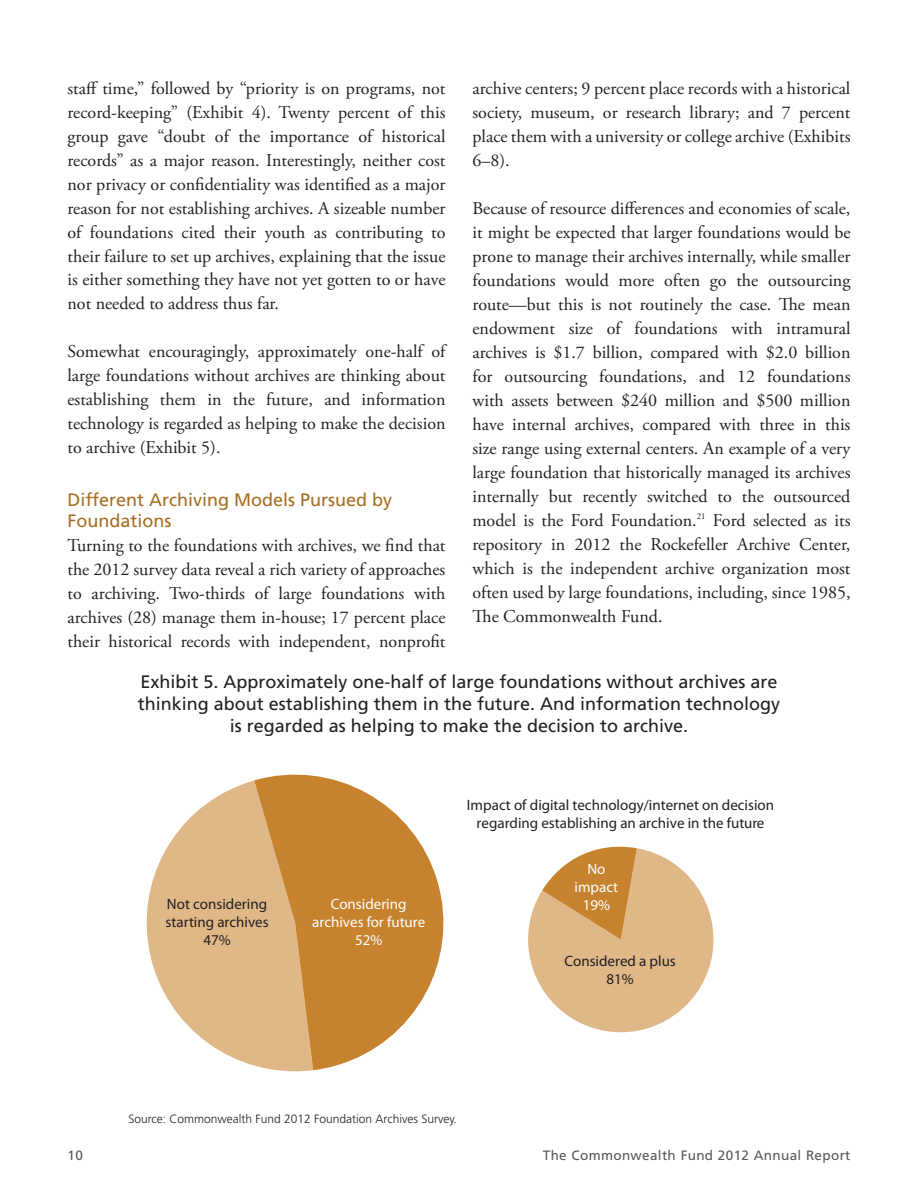
<style>
.page{position:relative;width:918px;height:1188px;background:#fff}
.page>*{position:absolute;margin:0;border:0;box-sizing:border-box;transform-origin:0 0}
.t1{font:18px/24px "Adobe Garamond Pro";color:#231f20;text-align:justify}
.t2{font:18px/21.6px "Frutiger LT Std";color:#231f20;text-align:center}
.t3{font:18px/21.6px "Frutiger LT Std";color:#a76e22}
.t4{font:15px/18px "Myriad Pro";color:#231f20;text-align:center}
.t5{font:15px/18px "Myriad Pro";color:#fff;text-align:center}
.t6{font:13.5px "Frutiger LT Std";letter-spacing:.025em;color:#57585a}
.t7{font:300 12px "Frutiger LT Std";color:#231f20}
</style>
<div class="page">
<svg style="left:146px;top:780px;width:167px;height:291px;fill:#e0b888"></svg>
<svg style="left:254px;top:774px;width:190px;height:296px;fill:#c6822d"></svg>
<svg style="left:528px;top:846px;width:186px;height:186px"></svg>
<p class="t1" style="left:68px;top:76px;width:380px">staff time,” followed by “priority is on programs, not record-keeping” (Exhibit 4). Twenty percent of this group gave “doubt of the importance of historical records” as a major reason. Interestingly, neither cost nor privacy or confidentiality was identified as a major reason for not establishing archives. A sizeable number of foundations cited their youth as contributing to their failure to set up archives, explaining that the issue is either something they have not yet gotten to or have not needed to address thus far.</p>
<p class="t1" style="left:68px;top:340px;width:380px">Somewhat encouragingly, approximately one-half of large foundations without archives are thinking about establishing them in the future, and information technology is regarded as helping to make the decision to archive (Exhibit 5).</p>
<p class="t3" style="left:68px;top:489px;width:326px">Different Archiving Models Pursued by<br>Foundations</p>
<p class="t1" style="left:68px;top:534px;width:380px">Turning to the foundations with archives, we find that the 2012 survey data reveal a rich variety of approaches to archiving. Two-thirds of large foundations with archives (28) manage them in-house; 17 percent place their historical records with independent, nonprofit</p>
<p class="t1" style="left:472px;top:77px;width:379px">archive centers; 9 percent place records with a historical society, museum, or research library; and 7 percent place them with a university or college archive (Exhibits 6–8).</p>
<p class="t1" style="left:472px;top:197px;width:380px">Because of resource differences and economies of scale, it might be expected that larger foundations would be prone to manage their archives internally, while smaller foundations would more often go the outsourcing route—but this is not routinely the case. The mean endowment size of foundations with intramural archives is $1.7 billion, compared with $2.0 billion for outsourcing foundations, and 12 foundations with assets between $240 million and $500 million have internal archives, compared with three in this size range using external centers. An example of a very large foundation that historically managed its archives internally but recently switched to the outsourced model is the Ford Foundation.<sup>21</sup> Ford selected as its repository in 2012 the Rockefeller Archive Center, which is the independent archive organization most often used by large foundations, including, since 1985, The Commonwealth Fund.</p>
<p class="t2" style="left:138px;top:671px;width:644px">Exhibit 5. Approximately one-half of large foundations without archives are thinking about establishing them in the future. And information technology is regarded as helping to make the decision to archive.</p>
<p class="t4" style="left:166px;top:895px;width:105px">Not considering starting archives<br>47%</p>
<p class="t5" style="left:312px;top:895px;width:115px">Considering archives for future<br>52%</p>
<p class="t4" style="left:467px;top:796px;width:309px">Impact of digital technology/internet on decision regarding establishing an archive in the future</p>
<p class="t5" style="left:575px;top:860px;width:45px">No impact<br>19%</p>
<p class="t4" style="left:565px;top:953px;width:113px">Considered a plus<br>81%</p>
<p class="t7" style="left:128px;top:1112px;width:330px">Source: Commonwealth Fund 2012 Foundation Archives Survey.</p>
<p class="t6" style="left:68px;top:1147px;width:17px">10</p>
<p class="t6" style="left:543px;top:1147px;width:309px">The Commonwealth Fund 2012 Annual Report</p>
</div>
